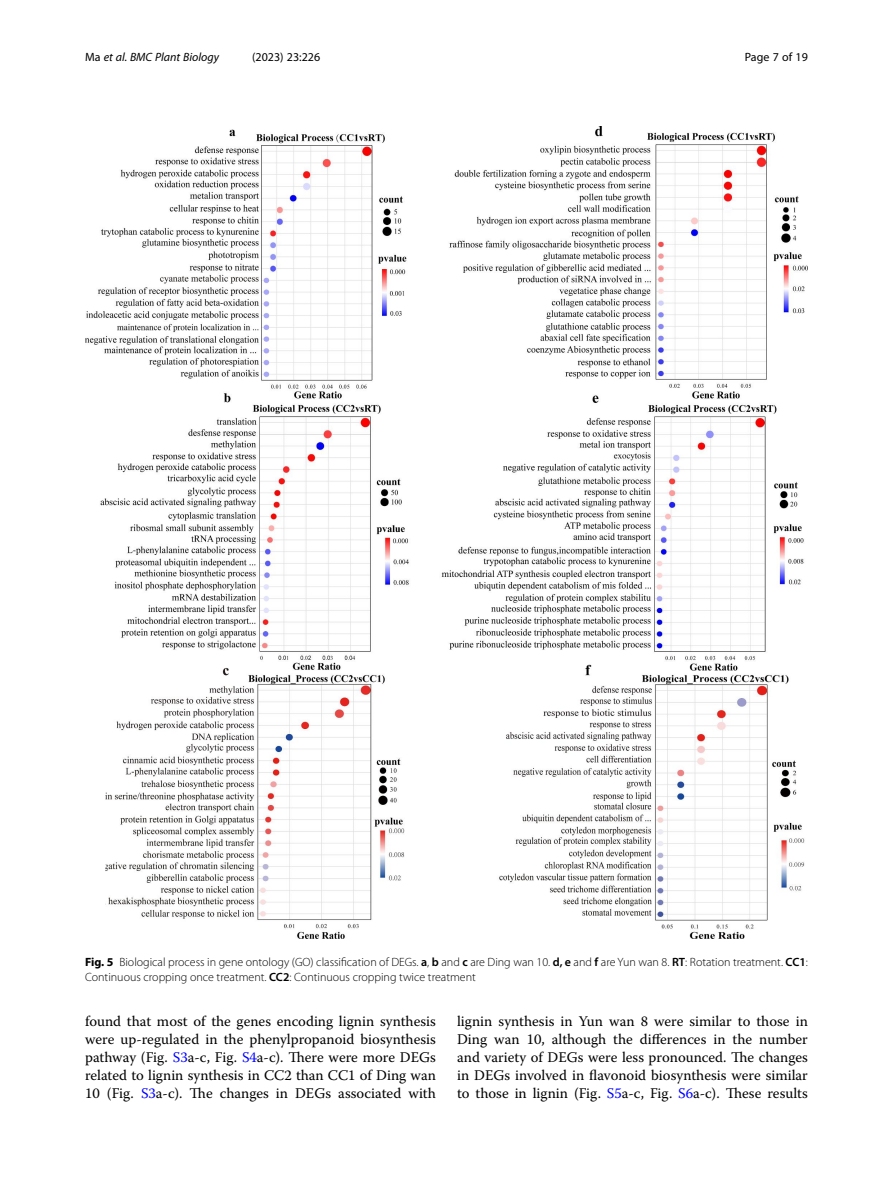
<style>
.page{position:relative;width:893px;height:1191px;background:#fff}
.page>*{position:absolute;margin:0;border:0;box-sizing:border-box;transform-origin:0 0}
.Body_Text_Indent{font:14.7px/18px "Warnock Pro";color:#000;text-align:justify}
.Figure_Caption{font:300 12px/15px "Myriad Pro";color:#000}
.t1{font:italic 12px "Myriad Pro";color:#000}
.t2{font:12px "Myriad Pro";color:#000}
.s1{font-style:normal}
.s2{font-weight:700}
.s3{font-weight:600}
.s4{color:#00f}
</style>
<div class="page">
<img style="left:85px;top:126px;width:723px;height:813px">
<p class="t1" style="left:85px;top:50px;width:136px"><span class="s1">Ma</span> et al. BMC Plant Biology</p>
<p class="t2" style="left:252px;top:50px;width:70px">(2023) 23:226</p>
<p class="t2" style="left:745px;top:50px;width:65px">Page 7 of 19</p>
<p class="Figure_Caption" style="left:85px;top:954px;width:724px"><span class="s2">Fig. 5</span> Biological process in gene ontology (GO) classification of DEGs. <span class="s3">a</span>, <span class="s3">b</span> and <span class="s3">c</span> are Ding wan 10. <span class="s3">d, e</span> and <span class="s3">f</span> are Yun wan 8. <span class="s3">RT</span>: Rotation treatment. <span class="s3">CC1</span>:<br>Continuous cropping once treatment. <span class="s3">CC2</span>: Continuous cropping twice treatment</p>
<p class="Body_Text_Indent" style="left:85px;top:1012px;width:352px">found that most of the genes encoding lignin synthesis were up-regulated in the phenylpropanoid biosynthesis pathway (Fig. <span class="s4">S3</span>a-c, Fig. <span class="s4">S4</span>a-c). There were more DEGs related to lignin synthesis in CC2 than CC1 of Ding wan 10 (Fig. <span class="s4">S3</span>a-c). The changes in DEGs associated with</p>
<p class="Body_Text_Indent" style="left:457px;top:1012px;width:352px">lignin synthesis in Yun wan 8 were similar to those in Ding wan 10, although the differences in the number and variety of DEGs were less pronounced. The changes in DEGs involved in flavonoid biosynthesis were similar to those in lignin (Fig. <span class="s4">S5</span>a-c, Fig. <span class="s4">S6</span>a-c). These results</p>
</div>
